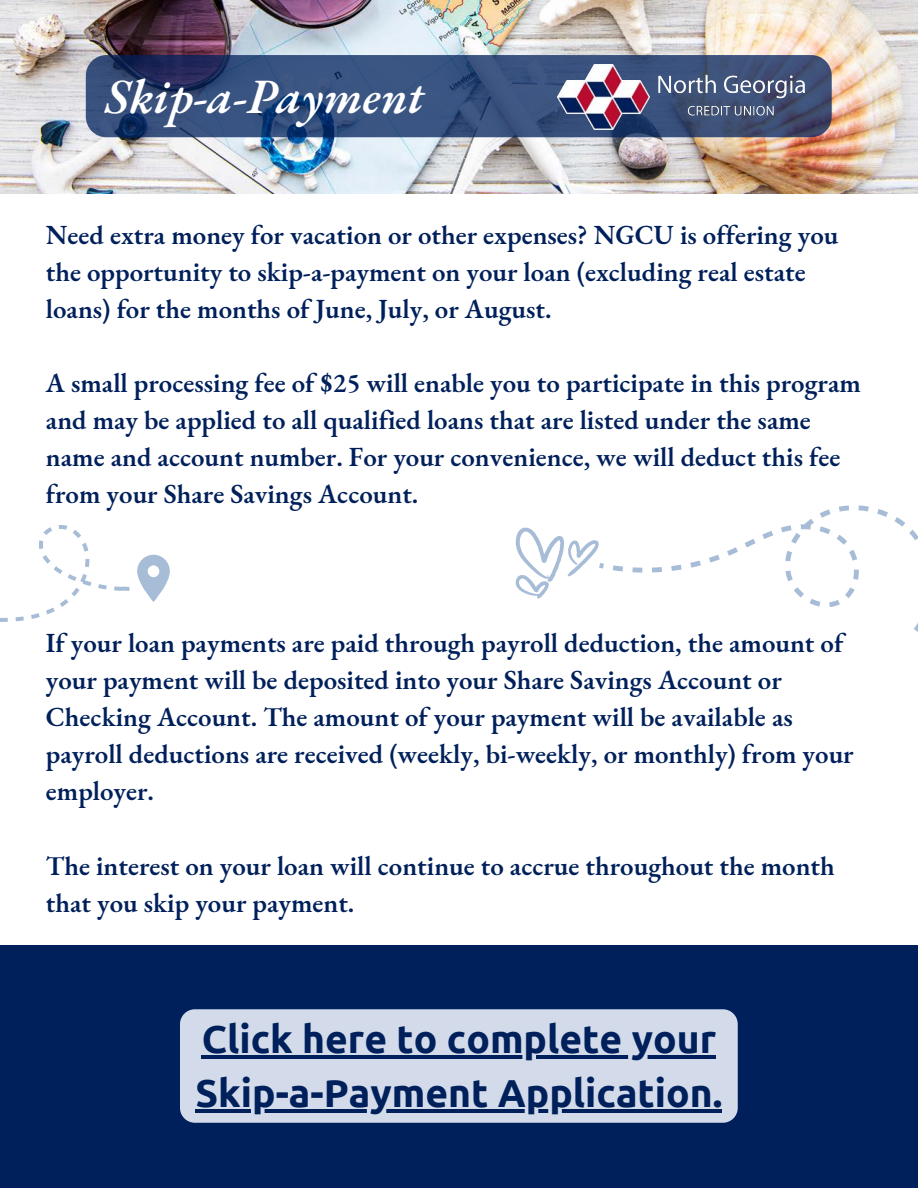
<style>
.page{position:relative;width:918px;height:1188px;background:#fff}
.page>*{position:absolute;margin:0;border:0;box-sizing:border-box;transform-origin:0 0}
.t1{font:italic 600 48px "EB Garamond";color:#fff}
.t2{font:700 39px/54px "Ubuntu";color:#00205b}
.t3{font:600 26.85px/37.2px "EB Garamond";color:#00205b}
</style>
<div class="page">
<img style="left:0;top:0;width:918px;height:194px">
<div style="left:0;top:945px;width:918px;height:243px;background:#00205b"></div>
<svg style="left:516px;top:528px;width:81px;height:70px"></svg>
<svg style="left:597px;top:505px;width:321px;height:127px"></svg>
<svg style="left:0;top:525px;width:130px;height:97px"></svg>
<svg style="left:137px;top:555px;width:33px;height:47px"></svg>
<div style="left:180px;top:1009px;width:558px;height:114px;background:#d3dbeb;border-radius:15px"></div>
<hr style="left:202px;top:1055px;width:514px;height:4px;background:#00205b">
<hr style="left:196px;top:1109px;width:526px;height:4px;background:#00205b">
<svg style="left:86px;top:55px;width:746px;height:82px;fill:#39527f"></svg>
<img style="left:557px;top:64px;width:248px;height:65px">
<p class="t1" style="left:105px;top:65px;width:321px">Skip-a-Payment</p>
<p class="t3" style="left:46px;top:215px;width:794px">Need extra money for vacation or other expenses? NGCU is offering you the opportunity to skip-a-payment on your loan (excluding real estate loans) for the months of June, July, or August.</p>
<p class="t3" style="left:46px;top:364px;width:817px">A small processing fee of $25 will enable you to participate in this program and may be applied to all qualified loans that are listed under the same name and account number. For your convenience, we will deduct this fee from your Share Savings Account.</p>
<p class="t3" style="left:46px;top:624px;width:809px">If your loan payments are paid through payroll deduction, the amount of your payment will be deposited into your Share Savings Account or Checking Account. The amount of your payment will be available as payroll deductions are received (weekly, bi-weekly, or monthly) from your employer.</p>
<p class="t3" style="left:46px;top:847px;width:790px">The interest on your loan will continue to accrue throughout the month that you skip your payment.</p>
<p class="t2" style="left:196px;top:1012px;width:528px">Click here to complete your<br>Skip-a-Payment Application.</p>
</div>
